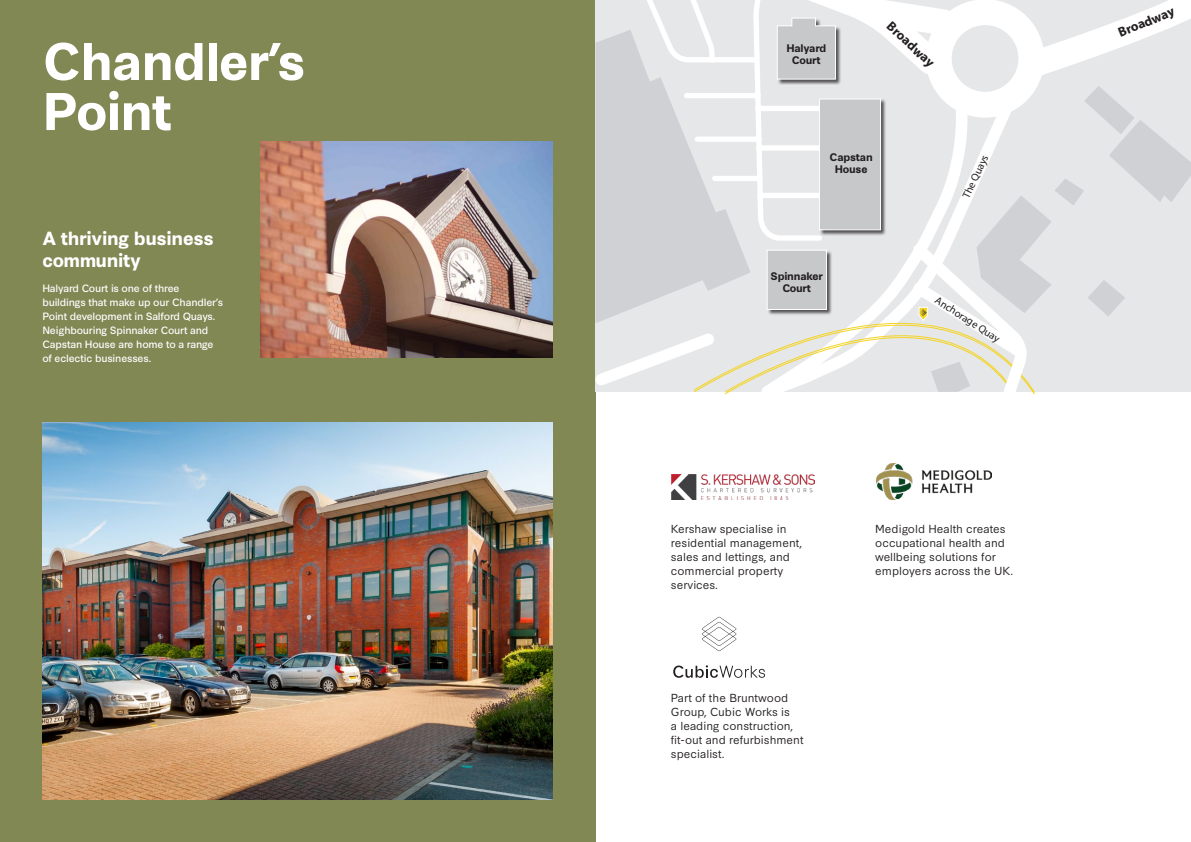
<style>
.page{position:relative;width:1191px;height:842px;background:#fff}
.page>*{position:absolute;margin:0;border:0;box-sizing:border-box;transform-origin:0 0}
.Headline_-_Large{font:700 50px/50px "Synthese";letter-spacing:-.02em;color:#fff}
.Subheading{font:700 18px/21.6px "Synthese";letter-spacing:-.02em;color:#fff}
.t1{font:700 13.4px "Myriad Pro";color:#231f20}
.t2{font:11px/14px "Synthese";color:#231f20}
.t3{font:10.7px "Myriad Pro";color:#231f20}
.t4{font:700 10.4px/12.5px "Synthese";letter-spacing:-.02em;color:#231f20;text-align:center}
.Body_Copy{font:10px/14px "Synthese";letter-spacing:-.02em;color:#fff}
</style>
<div class="page">
<div style="left:0;top:0;width:595px;height:842px;background:#818854"></div>
<img style="left:42px;top:422px;width:511px;height:377px">
<img style="left:261px;top:142px;width:292px;height:216px">
<svg style="left:595px;top:131px;width:307px;height:311px"></svg>
<svg style="left:636px;top:0;width:189px;height:239px"></svg>
<svg style="left:648px;top:0;width:543px;height:131px"></svg>
<svg style="left:693px;top:239px;width:209px;height:156px"></svg>
<svg style="left:595px;top:30px;width:155px;height:293px;background:#d9dadd"></svg>
<div style="left:819px;top:99px;width:67px;height:137px;background:#231f20;opacity:.75"></div>
<div style="left:819px;top:99px;width:61px;height:131px;background:#c7c8ca;border:1px solid #fff"></div>
<div style="left:777px;top:18px;width:64px;height:67px;background:#231f20;opacity:.75"></div>
<svg style="left:777px;top:18px;width:58px;height:61px;background:#cacbcd"></svg>
<div style="left:767px;top:250px;width:65px;height:65px;background:#231f20;opacity:.75"></div>
<div style="left:767px;top:250px;width:59px;height:60px;background:#c7c8ca;border:1px solid #fff"></div>
<svg style="left:902px;top:86px;width:289px;height:309px;background:#e6e6e7"></svg>
<img style="left:876px;top:464px;width:116px;height:35px">
<img style="left:672px;top:475px;width:142px;height:24px">
<svg style="left:673px;top:665px;width:92px;height:13px"></svg>
<svg style="left:702px;top:617px;width:34px;height:34px"></svg>
<p class="Headline_-_Large" style="left:42px;top:33px;width:265px">Chandler’s<br>Point</p>
<p class="Subheading" style="left:42px;top:226px;width:173px">A thriving business community</p>
<p class="Body_Copy" style="left:42px;top:281px;width:182px">Halyard Court is one of three buildings that make up our Chandler’s<br>Point development in Salford Quays.<br>Neighbouring Spinnaker Court and<br>Capstan House are home to a range of eclectic businesses.</p>
<p class="t4" style="left:786px;top:41px;width:42px">Halyard<br>Court</p>
<p class="t1" style="left:894px;top:17px;width:61px;rotate:43deg">Broadway</p>
<p class="t4" style="left:829px;top:150px;width:45px">Capstan<br>House</p>
<p class="t4" style="left:770px;top:269px;width:54px">Spinnaker<br>Court</p>
<p class="t3" style="left:959px;top:194px;width:48px;rotate:-64deg">The Quays</p>
<p class="t3" style="left:939px;top:294px;width:76px;rotate:32deg">Anchorage Quay</p>
<p class="t2" style="left:671px;top:521px;width:133px">Kershaw specialise in residential management, sales and lettings, and commercial property services.</p>
<p class="t2" style="left:671px;top:690px;width:134px">Part of the Bruntwood<br>Group, Cubic Works is<br>a leading construction, fit-out and refurbishment specialist.</p>
<p class="t2" style="left:875px;top:521px;width:139px">Medigold Health creates occupational health and wellbeing solutions for employers across the UK.</p>
<p class="t1" style="left:1115px;top:25px;width:61px;rotate:-23deg">Broadway</p>
</div>
